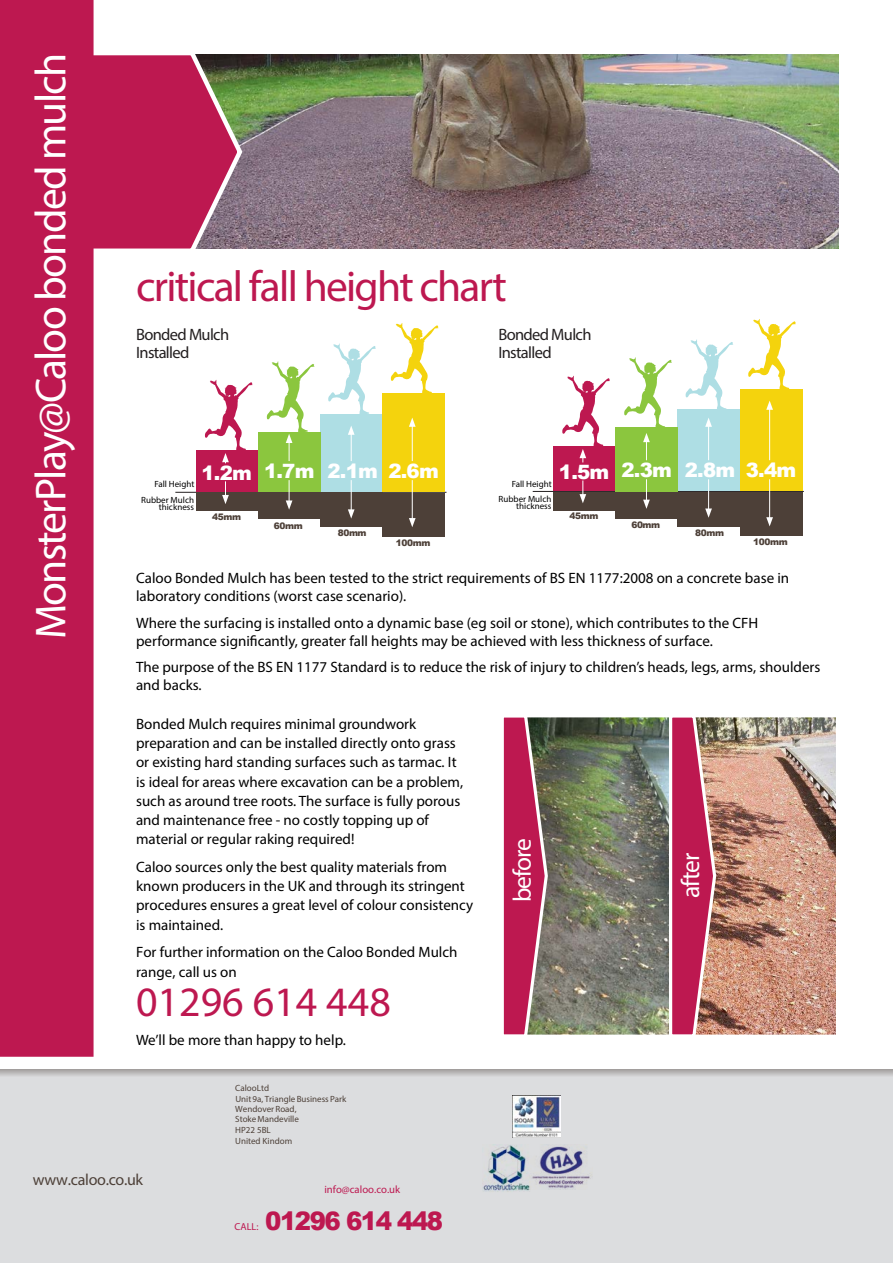
<style>
.page{position:relative;width:893px;height:1263px;background:#fff}
.page>*{position:absolute;margin:0;border:0;box-sizing:border-box;transform-origin:0 0}
.t1{font:43.5px "Myriad Pro";letter-spacing:-.04em;color:#fff}
.t2{font:43.5px "Myriad Pro";letter-spacing:-.04em;color:#bd1850}
.t3{font:42px "Myriad Pro";color:#bd1850}
.t4{font:25.5px "Myriad Pro";letter-spacing:-.04em;color:#fff}
.t5{font:900 25.5px "Arial";letter-spacing:-.06em;color:#bd1850;scale:.96 1}
.t6{font:900 19.8px "Arial";letter-spacing:-.04em;color:#fff}
.t7{font:16.5px/18px "Myriad Pro";letter-spacing:-.04em;color:#231f20}
.t8{font:16.05px "Myriad Pro";letter-spacing:-.02em;color:#4d4038}
.t9{font:15px/19.2px "Myriad Pro";color:#000001}
.t10{font:10.65px "Myriad Pro";color:#bd1850}
.t11{font:10.2px "Myriad Pro";color:#bd1850}
.t12{font:9px/10.5px "Myriad Pro";color:#4d4038}
.t13{font:9px/7.5px "Myriad Pro";color:#000001;text-align:right}
.t14{font:900 9px "Arial";letter-spacing:-.04em;color:#4d4038}
</style>
<div class="page">
<img style="left:245px;top:54px;width:594px;height:195px">
<hr style="left:175px;top:492px;width:271px;height:1px;background:#231f20">
<div style="left:196px;top:493px;width:62px;height:18px;background:#4d4038"></div>
<div style="left:320px;top:493px;width:63px;height:34px;background:#4d4038"></div>
<div style="left:258px;top:493px;width:62px;height:26px;background:#4d4038"></div>
<div style="left:383px;top:493px;width:62px;height:43px;background:#4d4038"></div>
<div style="left:196px;top:451px;width:62px;height:41px;background:#bd1850"></div>
<div style="left:320px;top:414px;width:63px;height:78px;background:#aedee4"></div>
<div style="left:258px;top:432px;width:62px;height:60px;background:#8bc63e"></div>
<div style="left:383px;top:393px;width:62px;height:99px;background:#f4d30d"></div>
<svg style="left:328px;top:343px;width:48px;height:71px"></svg>
<svg style="left:391px;top:323px;width:48px;height:70px"></svg>
<svg style="left:222px;top:481px;width:7px;height:23px"></svg>
<svg style="left:205px;top:380px;width:48px;height:83px"></svg>
<svg style="left:286px;top:480px;width:6px;height:30px"></svg>
<svg style="left:267px;top:361px;width:48px;height:100px"></svg>
<hr style="left:351px;top:480px;width:1px;height:32px;background:#fff">
<svg style="left:348px;top:509px;width:7px;height:10px"></svg>
<svg style="left:348px;top:426px;width:7px;height:35px"></svg>
<hr style="left:412px;top:480px;width:1px;height:40px;background:#fff">
<svg style="left:409px;top:518px;width:7px;height:9px"></svg>
<hr style="left:412px;top:424px;width:1px;height:37px;background:#fff">
<svg style="left:409px;top:418px;width:7px;height:9px"></svg>
<hr style="left:533px;top:491px;width:271px;height:1px;background:#231f20">
<div style="left:553px;top:492px;width:63px;height:18px;background:#4d4038"></div>
<div style="left:678px;top:492px;width:62px;height:34px;background:#4d4038"></div>
<div style="left:616px;top:492px;width:62px;height:26px;background:#4d4038"></div>
<div style="left:740px;top:492px;width:62px;height:44px;background:#4d4038"></div>
<div style="left:553px;top:447px;width:63px;height:44px;background:#bd1850"></div>
<div style="left:678px;top:409px;width:62px;height:82px;background:#aedee4"></div>
<div style="left:616px;top:427px;width:62px;height:64px;background:#8bc63e"></div>
<div style="left:740px;top:389px;width:62px;height:102px;background:#f4d30d"></div>
<svg style="left:685px;top:339px;width:48px;height:70px"></svg>
<svg style="left:748px;top:319px;width:48px;height:70px"></svg>
<svg style="left:579px;top:480px;width:7px;height:23px"></svg>
<svg style="left:562px;top:376px;width:48px;height:86px"></svg>
<svg style="left:643px;top:479px;width:7px;height:30px"></svg>
<svg style="left:624px;top:357px;width:48px;height:103px"></svg>
<hr style="left:708px;top:479px;width:1px;height:32px;background:#fff">
<svg style="left:705px;top:508px;width:7px;height:10px"></svg>
<hr style="left:708px;top:424px;width:1px;height:36px;background:#fff">
<svg style="left:705px;top:418px;width:7px;height:9px"></svg>
<hr style="left:769px;top:479px;width:1px;height:41px;background:#fff">
<svg style="left:766px;top:517px;width:7px;height:9px"></svg>
<hr style="left:769px;top:407px;width:1px;height:53px;background:#fff">
<svg style="left:766px;top:401px;width:7px;height:9px"></svg>
<img style="left:549px;top:718px;width:118px;height:315px">
<img style="left:718px;top:718px;width:117px;height:315px">
<div style="left:669px;top:714px;width:170px;height:323px;border:3px solid #fff"></div>
<svg style="left:503px;top:717px;width:46px;height:318px;background:#ac4060"></svg>
<img style="left:667px;top:714px;width:51px;height:323px">
<svg style="left:94px;top:54px;width:151px;height:195px;background:#b13059"></svg>
<div style="left:0;top:0;width:94px;height:1057px;background:#bd1850"></div>
<div style="left:0;top:1069px;width:893px;height:194px;background:#dcdddf"></div>
<svg style="left:0;top:1069px;width:893px;height:27px"></svg>
<img style="left:532px;top:1146px;width:60px;height:44px">
<img style="left:483px;top:1145px;width:47px;height:47px">
<img style="left:512px;top:1096px;width:49px;height:41px">
<p class="t1" style="left:24px;top:639px;width:588px;rotate:-90deg">MonsterPlay@Caloo bonded mulch</p>
<p class="t2" style="left:136px;top:259px;width:372px">critical fall height chart</p>
<p class="t7" style="left:136px;top:325px;width:95px">Bonded Mulch<br>Installed</p>
<p class="t7" style="left:498px;top:325px;width:95px">Bonded Mulch<br>Installed</p>
<p class="t13" style="left:154px;top:481px;width:41px">Fall Height</p>
<p class="t13" style="left:141px;top:496px;width:54px">Rubber Mulch thickness</p>
<p class="t6" style="left:202px;top:459px;width:52px">1.2m</p>
<p class="t6" style="left:264px;top:456px;width:52px">1.7m</p>
<p class="t6" style="left:327px;top:456px;width:52px">2.1m</p>
<p class="t6" style="left:388px;top:456px;width:52px">2.6m</p>
<p class="t14" style="left:212px;top:510px;width:30px">45mm</p>
<p class="t14" style="left:274px;top:519px;width:30px">60mm</p>
<p class="t14" style="left:338px;top:527px;width:30px">80mm</p>
<p class="t14" style="left:396px;top:536px;width:36px">100mm</p>
<p class="t13" style="left:512px;top:480px;width:41px">Fall Height</p>
<p class="t13" style="left:499px;top:495px;width:54px">Rubber Mulch thickness</p>
<p class="t6" style="left:559px;top:458px;width:52px">1.5m</p>
<p class="t6" style="left:621px;top:456px;width:52px">2.3m</p>
<p class="t6" style="left:685px;top:456px;width:52px">2.8m</p>
<p class="t6" style="left:746px;top:456px;width:52px">3.4m</p>
<p class="t14" style="left:570px;top:509px;width:30px">45mm</p>
<p class="t14" style="left:631px;top:518px;width:30px">60mm</p>
<p class="t14" style="left:695px;top:526px;width:30px">80mm</p>
<p class="t14" style="left:753px;top:535px;width:36px">100mm</p>
<p class="t9" style="left:136px;top:569px;width:655px;line-height:18px">Caloo Bonded Mulch has been tested to the strict requirements of BS EN 1177:2008 on a concrete base in laboratory conditions (worst case scenario).</p>
<p class="t9" style="left:136px;top:613px;width:624px;line-height:18px">Where the surfacing is installed onto a dynamic base (eg soil or stone), which contributes to the CFH performance significantly, greater fall heights may be achieved with less thickness of surface.</p>
<p class="t9" style="left:136px;top:658px;width:686px;line-height:18px">The purpose of the BS EN 1177 Standard is to reduce the risk of injury to children’s heads, legs, arms, shoulders and backs.</p>
<p class="t9" style="left:136px;top:714px;width:329px">Bonded Mulch requires minimal groundwork preparation and can be installed directly onto grass or existing hard standing surfaces such as tarmac. It is ideal for areas where excavation can be a problem, such as around tree roots. The surface is fully porous and maintenance free - no costly topping up of material or regular raking required!</p>
<p class="t9" style="left:136px;top:857px;width:338px">Caloo sources only the best quality materials from known producers in the UK and through its stringent procedures ensures a great level of colour consistency is maintained.</p>
<p class="t9" style="left:136px;top:942px;width:323px">For further information on the Caloo Bonded Mulch range, call us on</p>
<p class="t3" style="left:136px;top:976px;width:256px">01296 614 448</p>
<p class="t9" style="left:136px;top:1030px;width:211px">We’ll be more than happy to help.</p>
<p class="t12" style="left:235px;top:1083px;width:113px">Caloo Ltd<br>Unit 9a, Triangle Business Park<br>Wendover Road,<br>Stoke Mandeville<br>HP22 5BL<br>United Kindom</p>
<p class="t4" style="left:506px;top:902px;width:66px;rotate:-90deg">before</p>
<p class="t4" style="left:675px;top:898px;width:47px;rotate:-90deg">after</p>
<p class="t8" style="left:33px;top:1169px;width:112px">www.caloo.co.uk</p>
<p class="t10" style="left:324px;top:1183px;width:77px">info@caloo.co.uk</p>
<p class="t11" style="left:235px;top:1220px;width:25px">CALL:</p>
<p class="t5" style="left:265px;top:1203px;width:187px">01296 614 448</p>
</div>
